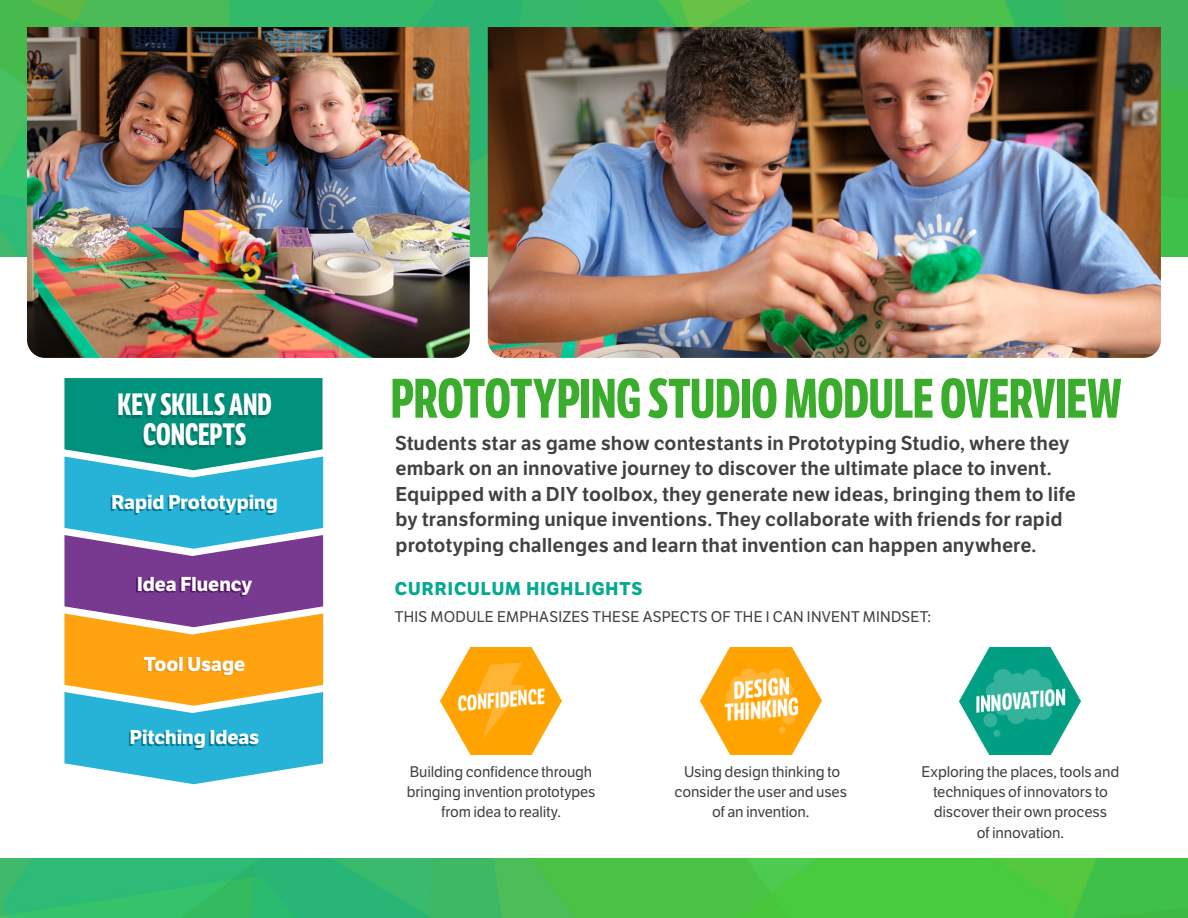
<style>
.page{position:relative;width:1188px;height:918px;background:#fff}
.page>*{position:absolute;margin:0;border:0;box-sizing:border-box;transform-origin:0 0}
.t1{font:700 54px "LFT Etica Compressed";letter-spacing:-.005em;color:#3aad2c}
.t2{font:700 30px/30px "LFT Etica Compressed";color:#fff;text-align:center}
.t3{font:19.5px/25.5px "LFT Etica SB";color:#414042}
.t4{font:700 19.5px "LFT Etica";color:#fff}
.t5{font:700 18px "LFT Etica";letter-spacing:.055em;color:#03aa8f}
.t6{font:15px/20.2px "LFT Etica";letter-spacing:-.01em;color:#414042;text-align:center}
.t7{font:15px "LFT Etica";letter-spacing:.02em;color:#414042}
</style>
<div class="page">
<img style="left:0;top:858px;width:1188px;height:60px">
<hr style="left:693px;top:893px;width:36px;height:1px;background:#cde7f1">
<img style="left:0;top:0;width:1188px;height:257px">
<img style="left:27px;top:27px;width:443px;height:331px">
<img style="left:488px;top:27px;width:673px;height:331px">
<img style="left:441px;top:647px;width:121px;height:107px">
<img style="left:960px;top:647px;width:121px;height:108px">
<img style="left:700px;top:647px;width:121px;height:108px">
<svg style="left:64px;top:378px;width:259px;height:406px;background:#689b99"></svg>
<h2 class="t2" style="left:118px;top:390px;width:156px">KEY SKILLS AND<br>CONCEPTS</h2>
<p class="t4" style="left:111px;top:490px;width:168px">Rapid Prototyping</p>
<p class="t4" style="left:137px;top:572px;width:117px">Idea Fluency</p>
<p class="t4" style="left:144px;top:652px;width:103px">Tool Usage</p>
<p class="t4" style="left:130px;top:726px;width:131px">Pitching Ideas</p>
<h1 class="t1" style="left:391px;top:366px;width:733px">PROTOTYPING STUDIO MODULE OVERVIEW</h1>
<p class="t3" style="left:395px;top:431px;width:682px">Students star as game show contestants in Prototyping Studio, where they embark on an innovative journey to discover the ultimate place to invent.<br>Equipped with a DIY toolbox, they generate new ideas, bringing them to life by transforming unique inventions. They collaborate with friends for rapid prototyping challenges and learn that invention can happen anywhere.</p>
<p class="t5" style="left:395px;top:577px;width:249px">CURRICULUM HIGHLIGHTS</p>
<p class="t7" style="left:395px;top:607px;width:538px">THIS MODULE EMPHASIZES THESE ASPECTS OF THE I CAN INVENT MINDSET:</p>
<p class="t6" style="left:407px;top:762px;width:190px">Building confidence through bringing invention prototypes from idea to reality.</p>
<p class="t6" style="left:675px;top:762px;width:174px">Using design thinking to consider the user and uses of an invention.</p>
<p class="t6" style="left:922px;top:762px;width:199px">Exploring the places, tools and techniques of innovators to discover their own process<br>of innovation.</p>
</div>
